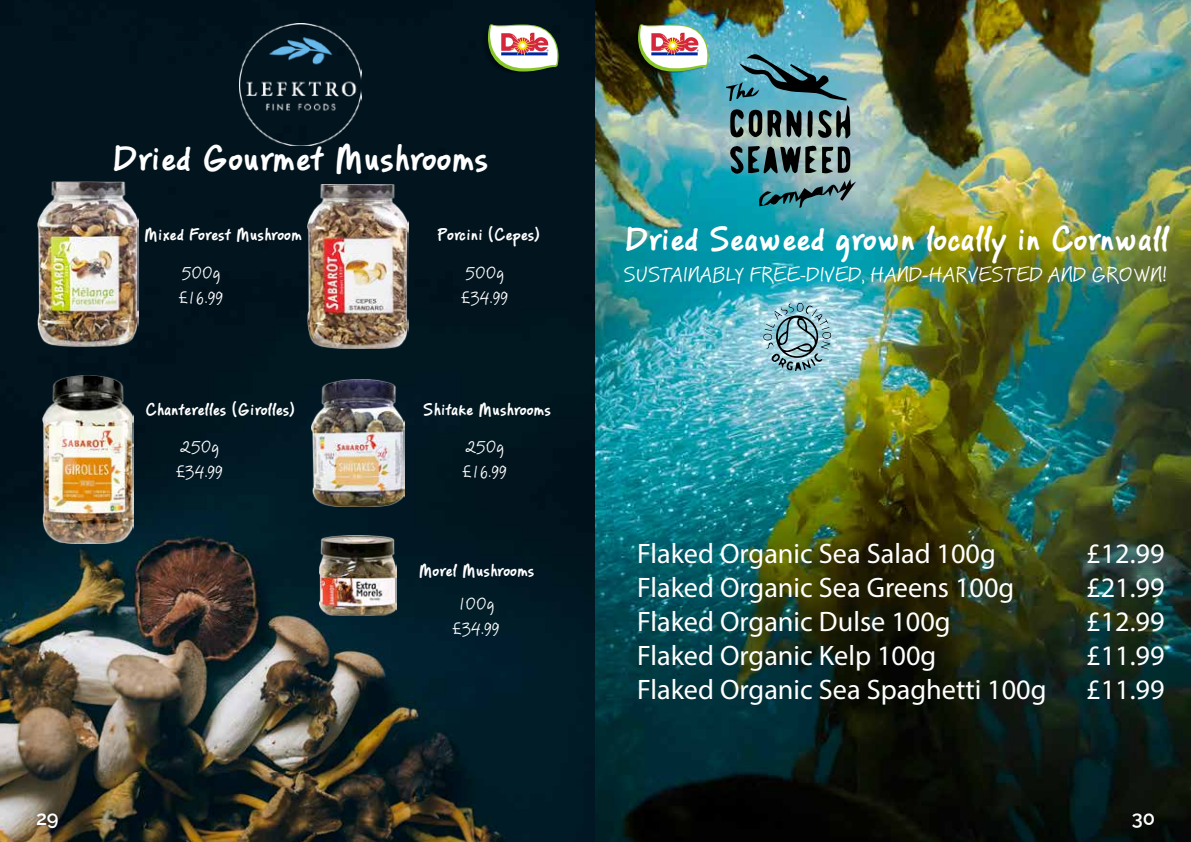
<style>
.page{position:relative;width:1191px;height:842px;background:#fff}
.page>*{position:absolute;margin:0;border:0;box-sizing:border-box;transform-origin:0 0}
.t1{font:700 36.2px "PF Reminder Pro";color:#fff}
.t2{font:700 34px "PF Reminder Pro";color:#fff}
.t3{font:28.2px "Myriad Pro";color:#fff}
.t4{font:20.3px "PF Reminder Pro";color:#fff}
.t5{font:100 20px "Raleway";color:#fff}
.t6{font:700 17px "PF Reminder Pro";color:#fff}
.t7{font:17px/25px "PF Reminder Pro";color:#fff}
</style>
<div class="page">
<img style="left:0;top:0;width:595px;height:842px">
<img style="left:239px;top:23px;width:123px;height:123px">
<img style="left:43px;top:375px;width:90px;height:168px">
<img style="left:38px;top:182px;width:101px;height:164px">
<img style="left:319px;top:536px;width:78px;height:79px">
<img style="left:308px;top:184px;width:100px;height:165px">
<img style="left:311px;top:380px;width:94px;height:126px">
<img style="left:477px;top:21px;width:82px;height:57px">
<svg style="left:487px;top:23px;width:72px;height:49px"></svg>
<img style="left:595px;top:0;width:596px;height:842px">
<svg style="left:729px;top:145px;width:127px;height:63px;background:#4b8087"></svg>
<svg style="left:726px;top:54px;width:124px;height:85px;background:#55848e"></svg>
<svg style="left:763px;top:303px;width:68px;height:68px;background:#87afb9"></svg>
<img style="left:627px;top:21px;width:82px;height:57px">
<svg style="left:638px;top:23px;width:71px;height:49px"></svg>
<p class="t1" style="left:113px;top:136px;width:377px">Dried Gourmet Mushrooms</p>
<p class="t6" style="left:144px;top:224px;width:159px">Mixed Forest Mushroom</p>
<p class="t6" style="left:437px;top:224px;width:105px">Porcini (Cepes)</p>
<p class="t7" style="left:179px;top:262px;width:45px">500g £16.99</p>
<p class="t7" style="left:462px;top:262px;width:47px">500g £34.99</p>
<p class="t6" style="left:145px;top:399px;width:151px">Chanterelles (Girolles)</p>
<p class="t6" style="left:423px;top:399px;width:130px">Shitake Mushrooms</p>
<p class="t7" style="left:177px;top:435px;width:47px">250g £34.99</p>
<p class="t7" style="left:463px;top:435px;width:45px">250g £16.99</p>
<p class="t6" style="left:418px;top:559px;width:117px">Morel Mushrooms</p>
<p class="t7" style="left:453px;top:592px;width:47px">100g £34.99</p>
<p class="t2" style="left:625px;top:218px;width:545px">Dried Seaweed grown locally in Cornwall</p>
<p class="t4" style="left:623px;top:263px;width:544px">SUSTAINABLY FREE-DIVED, HAND-HARVESTED AND GROWN!</p>
<p class="t3" style="left:637px;top:536px;width:360px">Flaked Organic Sea Salad 100g</p>
<p class="t3" style="left:1086px;top:536px;width:80px">£12.99</p>
<p class="t3" style="left:637px;top:570px;width:379px">Flaked Organic Sea Greens 100g</p>
<p class="t3" style="left:1086px;top:570px;width:80px">£21.99</p>
<p class="t3" style="left:637px;top:604px;width:315px">Flaked Organic Dulse 100g</p>
<p class="t3" style="left:1086px;top:604px;width:80px">£12.99</p>
<p class="t3" style="left:637px;top:638px;width:301px">Flaked Organic Kelp 100g</p>
<p class="t3" style="left:1086px;top:638px;width:80px">£11.99</p>
<p class="t3" style="left:637px;top:672px;width:411px">Flaked Organic Sea Spaghetti 100g</p>
<p class="t3" style="left:1086px;top:672px;width:80px">£11.99</p>
<p class="t5" style="left:36px;top:802px;width:24px">29</p>
<p class="t5" style="left:1131px;top:802px;width:25px">30</p>
</div>
